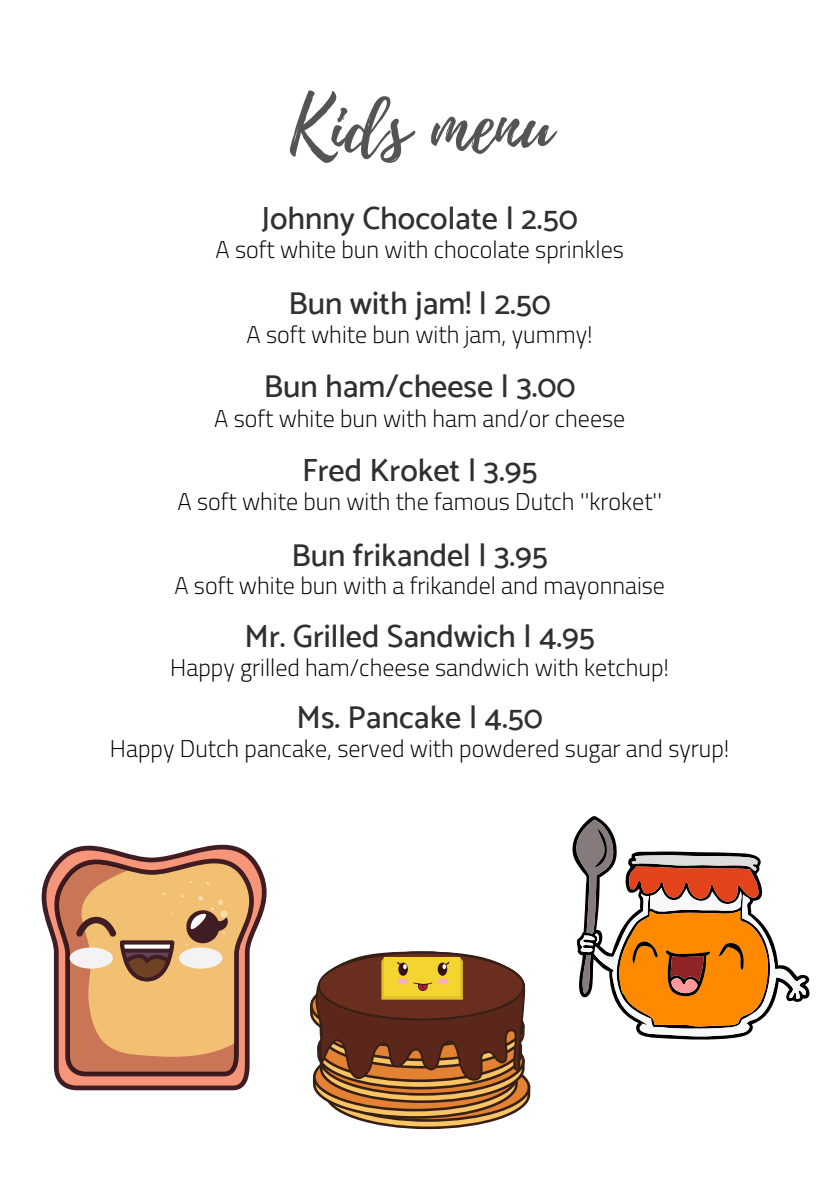
<style>
.page{position:relative;width:839px;height:1191px;background:#fff}
.page>*{position:absolute;margin:0;border:0;box-sizing:border-box;transform-origin:0 0}
.t1{font:76px "Playlist Script";color:#545454}
.t2{font:500 32px "Catamaran";color:#303030}
.t3{font:300 24px "Cairo";color:#000}
</style>
<div class="page">
<svg style="left:310px;top:952px;width:220px;height:177px"></svg>
<svg style="left:588px;top:816px;width:221px;height:224px"></svg>
<svg style="left:572px;top:820px;width:235px;height:217px"></svg>
<svg style="left:42px;top:869px;width:224px;height:221px"></svg>
<svg style="left:58px;top:844px;width:203px;height:230px"></svg>
<svg style="left:54px;top:859px;width:200px;height:217px"></svg>
<svg style="left:47px;top:862px;width:189px;height:212px"></svg>
<svg style="left:59px;top:864px;width:175px;height:208px"></svg>
<h1 class="t1" style="left:288px;top:72px;width:265px">Kids menu</h1>
<h2 class="t2" style="left:261px;top:199px;width:318px">Johnny Chocolate | 2.50</h2>
<p class="t3" style="left:215px;top:235px;width:410px">A soft white bun with chocolate sprinkles</p>
<h2 class="t2" style="left:288px;top:285px;width:264px">Bun with jam! | 2.50</h2>
<p class="t3" style="left:246px;top:320px;width:348px">A soft white bun with jam, yummy!</p>
<h2 class="t2" style="left:264px;top:367px;width:313px">Bun ham/cheese | 3.00</h2>
<p class="t3" style="left:214px;top:405px;width:412px">A soft white bun with ham and/or cheese</p>
<h2 class="t2" style="left:302px;top:451px;width:237px">Fred Kroket | 3.95</h2>
<p class="t3" style="left:177px;top:487px;width:486px">A soft white bun with the famous Dutch ''kroket''</p>
<h2 class="t2" style="left:291px;top:536px;width:258px">Bun frikandel | 3.95</h2>
<p class="t3" style="left:174px;top:572px;width:492px">A soft white bun with a frikandel and mayonnaise</p>
<h2 class="t2" style="left:244px;top:617px;width:352px">Mr. Grilled Sandwich | 4.95</h2>
<p class="t3" style="left:170px;top:653px;width:500px">Happy grilled ham/cheese sandwich with ketchup!</p>
<h2 class="t2" style="left:296px;top:698px;width:248px">Ms. Pancake | 4.50</h2>
<p class="t3" style="left:110px;top:734px;width:621px">Happy Dutch pancake, served with powdered sugar and syrup!</p>
</div>
